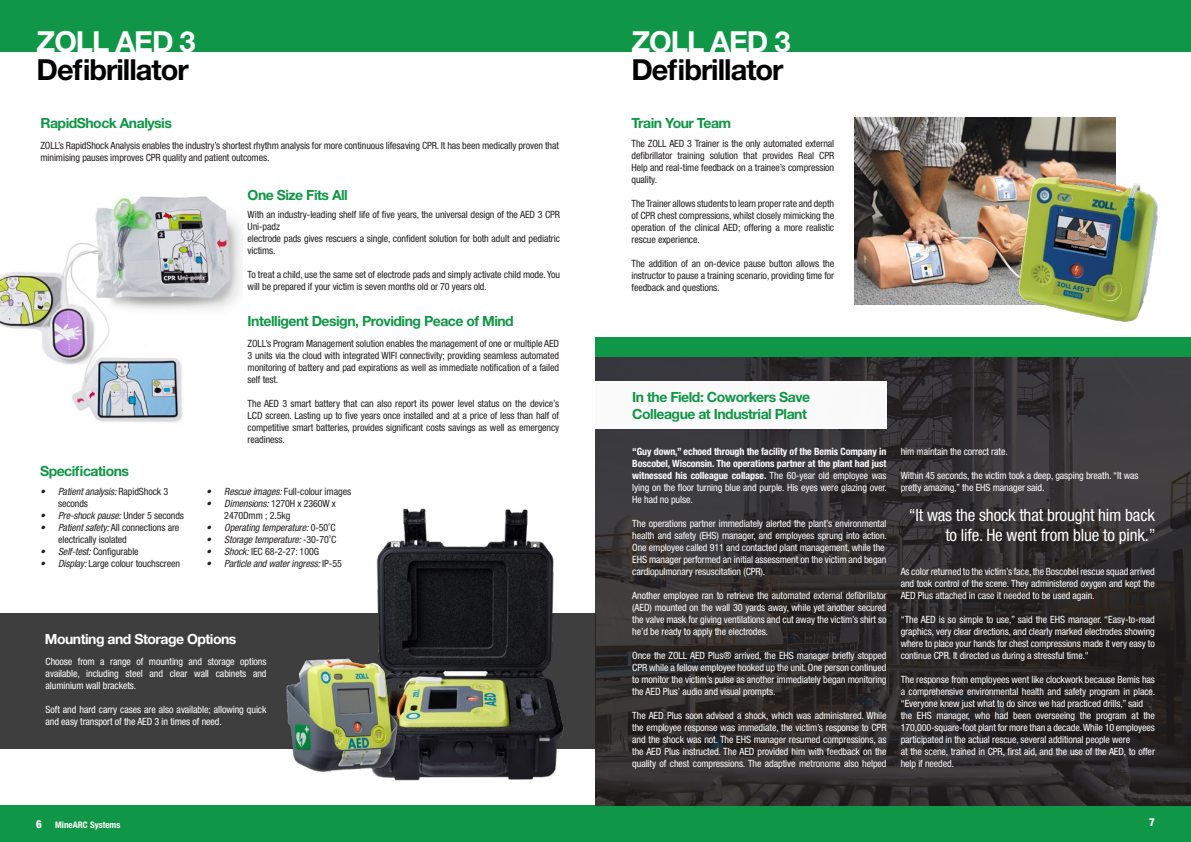
<style>
.page{position:relative;width:1191px;height:842px;background:#fff}
.page>*{position:absolute;margin:0;border:0;box-sizing:border-box;transform-origin:0 0}
.t1{font:700 29px "Helvetica Neue LT Std";letter-spacing:-.035em;color:#000}
.t2{font:700 29px "Helvetica Neue LT Std";letter-spacing:-.035em;color:#fff}
.t3{font:condensed 17px/20.4px "Helvetica Neue LT Std";letter-spacing:-.01em;color:#fff;text-align:right}
.t4{font:700 14px/16.8px "Helvetica Neue LT Std";letter-spacing:-.035em;color:#109647}
.t5{font:700 14px "Helvetica Neue LT Std";letter-spacing:-.035em;color:#fff}
.t6{font:800 condensed 11px "Helvetica Neue LT Std";color:#fff}
.t7{font:condensed 10px/12px "Helvetica Neue LT Std";letter-spacing:-.01em;color:#fff;text-align:justify}
.t8{font:condensed 10px/12px "Helvetica Neue LT Std";letter-spacing:-.01em;color:#231f20}
.t9{font:italic condensed 10px "Helvetica Neue LT Std";letter-spacing:-.01em;color:#231f20}
.t10{font:700 condensed 10px "Helvetica Neue LT Std";letter-spacing:-.01em;color:#fff}
.t11{font:700 condensed 9px "Helvetica Neue LT Std";color:#fff}
.s1{font-style:italic}
.s2{font-style:normal}
.s3{font-weight:500;font-style:normal;font-stretch:normal}
.s4{font-weight:700}
.s5{font-weight:800;font-size:11px}
</style>
<div class="page">
<div style="left:595px;top:805px;width:596px;height:37px;background:#109647"></div>
<div style="left:0;top:805px;width:595px;height:37px;background:#109647"></div>
<div style="left:595px;top:0;width:596px;height:52px;background:#109647"></div>
<div style="left:0;top:0;width:595px;height:52px;background:#109647"></div>
<img style="left:0;top:196px;width:242px;height:227px">
<div style="left:595px;top:338px;width:596px;height:19px;background:#109647"></div>
<div style="left:0;top:613px;width:595px;height:135px;background:#3e3e3f"></div>
<svg style="left:595px;top:357px;width:596px;height:448px;background:#312e2f"></svg>
<div style="left:595px;top:382px;width:291px;height:47px;background:#fff"></div>
<img style="left:376px;top:489px;width:222px;height:311px">
<img style="left:278px;top:644px;width:129px;height:142px">
<img style="left:854px;top:118px;width:261px;height:186px">
<img style="left:975px;top:141px;width:216px;height:225px">
<p class="t2" style="left:37px;top:24px;width:161px">ZOLL AED 3</p>
<p class="t1" style="left:37px;top:52px;width:153px">Defibrillator</p>
<p class="t4" style="left:40px;top:114px;width:133px">RapidShock Analysis</p>
<p class="t8" style="left:40px;top:140px;width:520px">ZOLL’s RapidShock Analysis enables the industry’s shortest rhythm analysis for more continuous lifesaving CPR. It has been medically proven that minimising pauses improves CPR quality and patient outcomes.</p>
<p class="t4" style="left:248px;top:186px;width:102px">One Size Fits All</p>
<p class="t8" style="left:248px;top:208px;width:314px">With an industry-leading shelf life of five years, the universal design of the AED 3 CPR<br>Uni-padz</p>
<p class="t8" style="left:248px;top:232px;width:314px">electrode pads gives rescuers a single, confident solution for both adult and pediatric victims.</p>
<p class="t8" style="left:248px;top:268px;width:314px">To treat a child, use the same set of electrode pads and simply activate child mode. You will be prepared if your victim is seven months old or 70 years old.</p>
<p class="t4" style="left:40px;top:462px;width:90px">Specifications</p>
<p class="t8" style="left:58px;top:486px;width:112px;text-indent:-18px"><span class="s1">• Patient analysis:</span> RapidShock 3 seconds</p>
<p class="t9" style="left:40px;top:510px;width:145px">• Pre-shock pause: <span class="s2">Under 5 seconds</span></p>
<p class="t8" style="left:58px;top:522px;width:123px;text-indent:-18px"><span class="s1">• Patient safety:</span> All connections are electrically isolated</p>
<p class="t8" style="left:40px;top:546px;width:100px"><span class="s1">• Self-test:</span> Configurable</p>
<p class="t8" style="left:40px;top:558px;width:141px"><span class="s1">• Display:</span> Large colour touchscreen</p>
<p class="t4" style="left:248px;top:312px;width:268px">Intelligent Design, Providing Peace of Mind</p>
<p class="t8" style="left:248px;top:337px;width:313px;text-align:justify">ZOLL’s Program Management solution enables the management of one or multiple AED 3 units via the cloud with integrated WIFI connectivity; providing seamless automated monitoring of battery and pad expirations as well as immediate notification of a failed self test.</p>
<p class="t8" style="left:248px;top:397px;width:313px;text-align:justify">The AED 3 smart battery that can also report its power level status on the device’s LCD screen. Lasting up to five years once installed and at a price of less than half of competitive smart batteries, provides significant costs savings as well as emergency readiness.</p>
<p class="t8" style="left:206px;top:486px;width:146px"><span class="s1">• Rescue images:</span> Full-colour images</p>
<p class="t8" style="left:224px;top:498px;width:113px;text-indent:-18px"><span class="s1">• Dimensions:</span> 1270H x 2360W x<br>2470Dmm ; 2.5kg</p>
<p class="t9" style="left:206px;top:522px;width:131px">• Operating temperature: <span class="s2">0-50</span><span class="s3">˚</span><span class="s2">C</span></p>
<p class="t9" style="left:206px;top:534px;width:131px">• Storage temperature: <span class="s2">-30-70</span><span class="s3">˚</span><span class="s2">C</span></p>
<p class="t8" style="left:206px;top:546px;width:114px"><span class="s1">• Shock:</span> IEC 68-2-27: 100G</p>
<p class="t9" style="left:206px;top:558px;width:137px">• Particle and water ingress: <span class="s2">IP-55</span></p>
<p class="t5" style="left:45px;top:631px;width:193px">Mounting and Storage Options</p>
<p class="t7" style="left:46px;top:655px;width:222px">Choose from a range of mounting and storage options available, including steel and clear wall cabinets and aluminium wall brackets.</p>
<p class="t7" style="left:46px;top:703px;width:222px">Soft and hard carry cases are also available; allowing quick and easy transport of the AED 3 in times of need.</p>
<p class="t2" style="left:631px;top:24px;width:161px">ZOLL AED 3</p>
<p class="t1" style="left:631px;top:52px;width:153px">Defibrillator</p>
<p class="t4" style="left:631px;top:114px;width:101px">Train Your Team</p>
<p class="t8" style="left:631px;top:137px;width:204px;text-align:justify">The ZOLL AED 3 Trainer is the only automated external defibrillator training solution that provides Real CPR Help and real-time feedback on a trainee’s compression quality.</p>
<p class="t8" style="left:631px;top:197px;width:204px;text-align:justify">The Trainer allows students to learn proper rate and depth of CPR chest compressions, whilst closely mimicking the operation of the clinical AED; offering a more realistic rescue experience.</p>
<p class="t8" style="left:631px;top:257px;width:204px;text-align:justify">The addition of an on-device pause button allows the instructor to pause a training scenario, providing time for feedback and questions.</p>
<p class="t4" style="left:632px;top:388px;width:179px">In the Field: Coworkers Save<br>Colleague at Industrial Plant</p>
<p class="t10" style="left:632px;top:445px;width:256px">“Guy down,” echoed through the facility of the Bemis Company in</p>
<p class="t7" style="left:632px;top:457px;width:256px"><span class="s4">Boscobel, Wisconsin. The operations partner at the plant had just witnessed his colleague collapse.</span> The 60-year old employee was lying on the floor turning blue and purple. His eyes were glazing over.<br>He had no pulse.</p>
<p class="t7" style="left:632px;top:517px;width:256px">The operations partner immediately alerted the plant’s environmental health and safety (EHS) manager, and employees sprung into action.<br>One employee called 911 and contacted plant management, while the</p>
<p class="t7" style="left:632px;top:553px;width:256px">EHS manager performed an initial assessment on the victim and began cardiopulmonary resuscitation (CPR).</p>
<p class="t7" style="left:632px;top:589px;width:256px">Another employee ran to retrieve the automated external defibrillator (AED) mounted on the wall 30 yards away, while yet another secured the valve mask for giving ventilations and cut away the victim’s shirt so he’d be ready to apply the electrodes.</p>
<p class="t7" style="left:632px;top:649px;width:256px">Once the ZOLL AED Plus® arrived, the EHS manager briefly stopped CPR while a fellow employee hooked up the unit. One person continued to monitor the victim’s pulse as another immediately began monitoring the AED Plus’ audio and visual prompts.</p>
<p class="t7" style="left:632px;top:709px;width:256px">The AED Plus soon advised a shock, which was administered. While the employee response was immediate, the victim’s response to CPR and the shock was not. The EHS manager resumed compressions, as the AED Plus instructed. The AED provided him with feedback on the quality of chest compressions. The adaptive metronome also helped</p>
<p class="t7" style="left:900px;top:445px;width:109px">him maintain the correct rate.</p>
<p class="t7" style="left:900px;top:469px;width:239px">Within 45 seconds, the victim took a deep, gasping breath. “It was</p>
<p class="t7" style="left:900px;top:481px;width:145px">pretty amazing,” the EHS manager said.</p>
<p class="t3" style="left:909px;top:504px;width:248px">“It was the shock that brought him back to life. He went from blue to pink.”</p>
<p class="t7" style="left:900px;top:565px;width:256px">As color returned to the victim’s face, the Boscobel rescue squad arrived and took control of the scene. They administered oxygen and kept the AED Plus attached in case it needed to be used again.</p>
<p class="t7" style="left:900px;top:613px;width:256px">“The AED is so simple to use,” said the EHS manager. “Easy-to-read graphics, very clear directions, and clearly marked electrodes showing where to place your hands for chest compressions made it very easy to continue CPR. It directed us during a stressful time."</p>
<p class="t7" style="left:900px;top:673px;width:256px">The response from employees went like clockwork because Bemis has a comprehensive environmental health and safety program in place. “Everyone knew just what to do since we had practiced drills,” said</p>
<p class="t7" style="left:900px;top:709px;width:256px">the EHS manager, who had been overseeing the program at the 170,000-square-foot plant for more than a decade. While 10 employees participated in the actual rescue, several additional people were</p>
<p class="t7" style="left:900px;top:745px;width:256px">at the scene, trained in CPR, first aid, and the use of the AED, to offer help if needed.</p>
<p class="t11" style="left:36px;top:819px;width:86px"><span class="s5">6</span> MineARC Systems</p>
<p class="t6" style="left:1149px;top:815px;width:7px">7</p>
</div>
